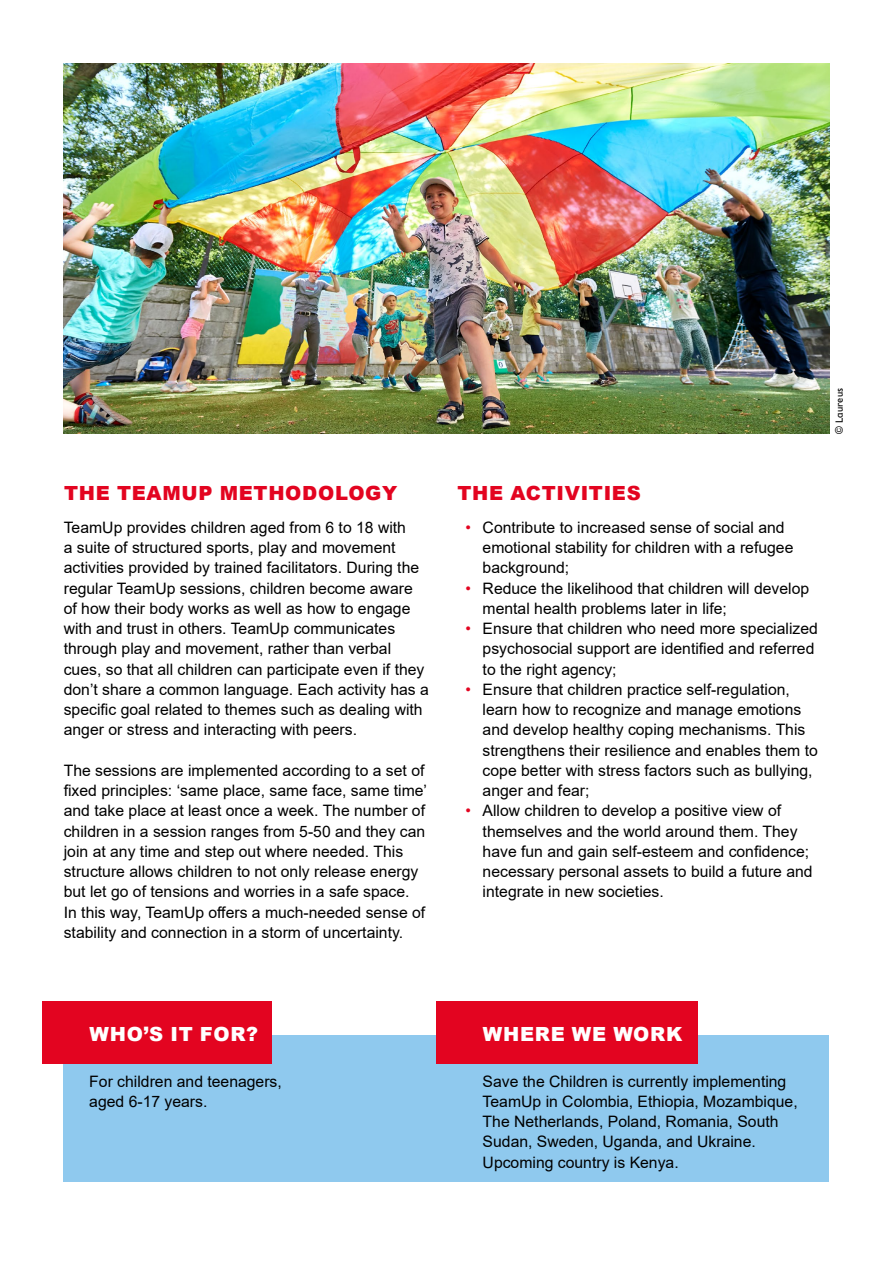
<style>
.page{position:relative;width:893px;height:1263px;background:#fff}
.page>*{position:absolute;margin:0;border:0;box-sizing:border-box;transform-origin:0 0}
.t1{font:900 19.5px "Arial";letter-spacing:.035em;color:#e30420}
.t2{font:900 19.5px "Arial";letter-spacing:.035em;color:#fff}
.t3{font:15.75px/20.2px "Arial";color:#000}
.t4{font:10.5px "Gill Sans Infant Std";letter-spacing:.02em;color:#000}
.s1{color:#e30420}
</style>
<div class="page">
<div style="left:64px;top:1035px;width:765px;height:147px;background:#8fc9ee"></div>
<img style="left:64px;top:64px;width:765px;height:370px">
<div style="left:43px;top:1001px;width:229px;height:63px;background:#e30420"></div>
<div style="left:436px;top:1001px;width:261px;height:63px;background:#e30420"></div>
<p class="t1" style="left:64px;top:479px;width:335px">THE TEAMUP METHODOLOGY</p>
<p class="t3" style="left:64px;top:517px;width:367px">TeamUp provides children aged from 6 to 18 with<br>a suite of structured sports, play and movement activities provided by trained facilitators. During the regular TeamUp sessions, children become aware of how their body works as well as how to engage with and trust in others. TeamUp communicates through play and movement, rather than verbal cues, so that all children can participate even if they don’t share a common language. Each activity has a specific goal related to themes such as dealing with anger or stress and interacting with peers.</p>
<p class="t3" style="left:64px;top:760px;width:365px">The sessions are implemented according to a set of fixed principles: ‘same place, same face, same time’ and take place at least once a week. The number of children in a session ranges from 5-50 and they can join at any time and step out where needed. This structure allows children to not only release energy but let go of tensions and worries in a safe space.<br>In this way, TeamUp offers a much-needed sense of stability and connection in a storm of uncertainty.</p>
<p class="t4" style="left:833px;top:434px;width:48px;rotate:-90deg">© Laureus</p>
<p class="t1" style="left:457px;top:479px;width:185px">THE ACTIVITIES</p>
<p class="t3" style="left:483px;top:517px;width:312px;text-indent:-17px"><span class="s1">•</span> Contribute to increased sense of social and emotional stability for children with a refugee background;</p>
<p class="t3" style="left:483px;top:578px;width:328px;text-indent:-17px"><span class="s1">•</span> Reduce the likelihood that children will develop mental health problems later in life;</p>
<p class="t3" style="left:483px;top:618px;width:337px;text-indent:-17px"><span class="s1">•</span> Ensure that children who need more specialized psychosocial support are identified and referred to the right agency;</p>
<p class="t3" style="left:483px;top:679px;width:337px;text-indent:-17px"><span class="s1">•</span> Ensure that children practice self-regulation, learn how to recognize and manage emotions and develop healthy coping mechanisms. This strengthens their resilience and enables them to cope better with stress factors such as bullying, anger and fear;</p>
<p class="t3" style="left:483px;top:801px;width:332px;text-indent:-17px"><span class="s1">•</span> Allow children to develop a positive view of themselves and the world around them. They have fun and gain self-esteem and confidence; necessary personal assets to build a future and integrate in new societies.</p>
<p class="t2" style="left:90px;top:1020px;width:170px">WHO’S IT FOR?</p>
<p class="t3" style="left:89px;top:1071px;width:194px">For children and teenagers, aged 6-17 years.</p>
<p class="t2" style="left:483px;top:1020px;width:201px">WHERE WE WORK</p>
<p class="t3" style="left:483px;top:1071px;width:317px">Save the Children is currently implementing TeamUp in Colombia, Ethiopia, Mozambique, The Netherlands, Poland, Romania, South Sudan, Sweden, Uganda, and Ukraine.<br>Upcoming country is Kenya.</p>
</div>
